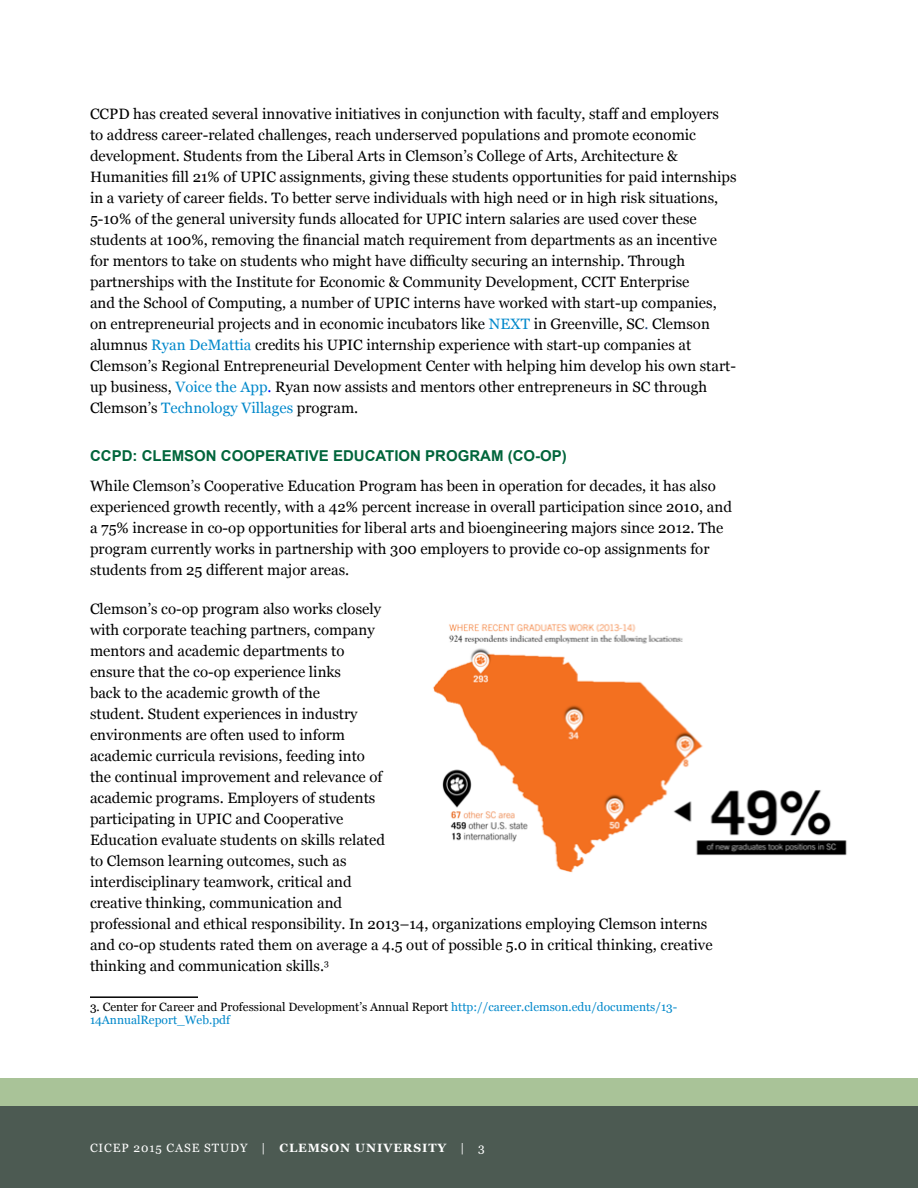
<style>
.page{position:relative;width:918px;height:1188px;background:#fff}
.page>*{position:absolute;margin:0;border:0;box-sizing:border-box;transform-origin:0 0}
.t1{font:15px/21px "Georgia";color:#000}
.t2{font:700 15px "Arial";color:#00653b}
.t3{font:12px/13.5px "Georgia";color:#0088cb}
.t4{font:12px "Georgia";letter-spacing:.075em;color:#fff}
.s1{color:#0088cb}
.s2{color:#1f497d}
.s3{color:#00f}
.s4{color:#000}
.s5{font-weight:700}
</style>
<div class="page">
<div style="left:0;top:1078px;width:918px;height:28px;background:#a9c398"></div>
<div style="left:0;top:1106px;width:918px;height:82px;background:#4c5a52"></div>
<hr style="left:90px;top:996px;width:108px;height:2px;background:#000">
<img style="left:433px;top:624px;width:414px;height:249px">
<p class="t1" style="left:90px;top:103px;width:648px">CCPD has created several innovative initiatives in conjunction with faculty, staff and employers<br>to address career-related challenges, reach underserved populations and promote economic development. Students from the Liberal Arts in Clemson’s College of Arts, Architecture &amp; Humanities fill 21% of UPIC assignments, giving these students opportunities for paid internships in a variety of career fields. To better serve individuals with high need or in high risk situations, 5-10% of the general university funds allocated for UPIC intern salaries are used cover these students at 100%, removing the financial match requirement from departments as an incentive for mentors to take on students who might have difficulty securing an internship. Through partnerships with the Institute for Economic &amp; Community Development, CCIT Enterprise<br>and the School of Computing, a number of UPIC interns have worked with start-up companies, on entrepreneurial projects and in economic incubators like <span class="s1">NEXT</span> in Greenville, SC<span class="s2">.</span> Clemson alumnus <span class="s1">Ryan DeMattia</span> credits his UPIC internship experience with start-up companies at Clemson’s Regional Entrepreneurial Development Center with helping him develop his own start&shy;up business, <span class="s1">Voice the App</span><span class="s3">.</span> Ryan now assists and mentors other entrepreneurs in SC through Clemson’s <span class="s1">Technology Villages</span> program.</p>
<p class="t2" style="left:90px;top:446px;width:478px">CCPD: CLEMSON COOPERATIVE EDUCATION PROGRAM (CO-OP)</p>
<p class="t1" style="left:90px;top:475px;width:643px">While Clemson’s Cooperative Education Program has been in operation for decades, it has also experienced growth recently, with a 42% percent increase in overall participation since 2010, and a 75% increase in co-op opportunities for liberal arts and bioengineering majors since 2012. The program currently works in partnership with 300 employers to provide co-op assignments for students from 25 different major areas.</p>
<p class="t1" style="left:90px;top:598px;width:624px">Clemson’s co-op program also works closely<br>with corporate teaching partners, company<br>mentors and academic departments to<br>ensure that the co-op experience links<br>back to the academic growth of the<br>student. Student experiences in industry<br>environments are often used to inform<br>academic curricula revisions, feeding into<br>the continual improvement and relevance of<br>academic programs. Employers of students<br>participating in UPIC and Cooperative<br>Education evaluate students on skills related<br>to Clemson learning outcomes, such as<br>interdisciplinary teamwork, critical and<br>creative thinking, communication and<br>professional and ethical responsibility. In 2013–14, organizations employing Clemson interns and co-op students rated them on average a 4.5 out of possible 5.0 in critical thinking, creative thinking and communication skills.<sup>3</sup></p>
<p class="t3" style="left:90px;top:999px;width:589px"><span class="s4">3. Center for Career and Professional Development’s Annual Report</span> http://career.clemson.edu/documents/13-<br>14AnnualReport_Web.pdf</p>
<p class="t4" style="left:90px;top:1139px;width:396px">CICEP 2015 CASE STUDY | <span class="s5">CLEMSON UNIVERSITY</span> | 3</p>
</div>
